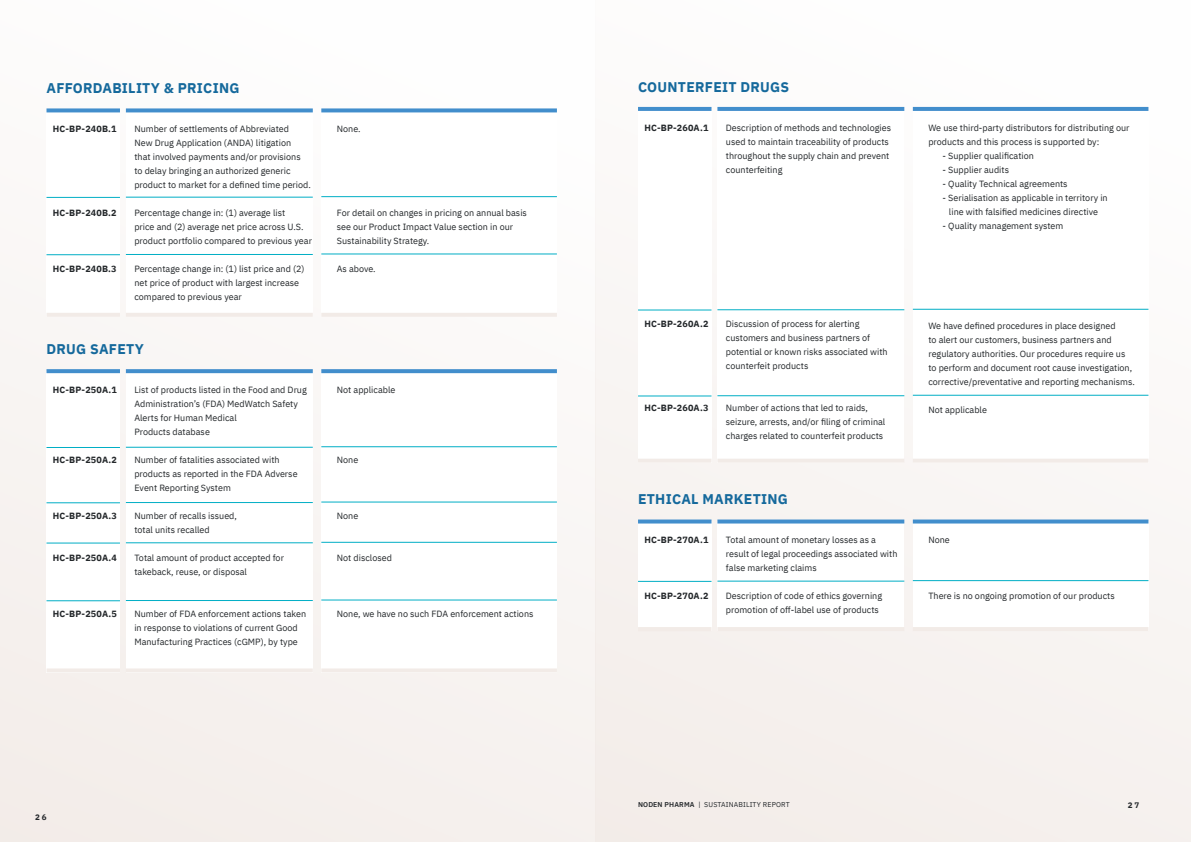
<style>
.page{position:relative;width:1191px;height:842px;background:#fff}
.page>*{position:absolute;margin:0;border:0;box-sizing:border-box;transform-origin:0 0}
.t1{font:700 14px "IBM Plex Sans";letter-spacing:.02em;color:#15699c}
.t2{font:9px/14px "IBM Plex Sans";color:#23272a}
.t3{font:700 9px "IBM Plex Sans";letter-spacing:.02em;color:#23272a}
.t4{font:700 8px "IBM Plex Sans";color:#23272a}
.t5{font:7px "IBM Plex Sans";letter-spacing:.02em;color:#23272a}
.s1{font-weight:600}
</style>
<div class="page">
<div style="left:595px;top:0;width:596px;height:842px;background:linear-gradient(to right,#f7f2f0,#f9f7f5)"></div>
<div style="left:0;top:0;width:595px;height:842px;background:#f9f5f4"></div>
<div style="left:717px;top:109px;width:187px;height:354px;background:#fff"></div>
<div style="left:638px;top:109px;width:73px;height:354px;background:#fff"></div>
<div style="left:913px;top:109px;width:235px;height:354px;background:#fff"></div>
<hr style="left:638px;top:310px;width:73px;height:1px;background:#00aec5">
<hr style="left:638px;top:396px;width:73px;height:1px;background:#00aec5">
<hr style="left:717px;top:309px;width:187px;height:1px;background:#00aec5">
<hr style="left:717px;top:395px;width:187px;height:1px;background:#00aec5">
<hr style="left:913px;top:309px;width:235px;height:1px;background:#00aec5">
<hr style="left:913px;top:395px;width:235px;height:1px;background:#00aec5">
<svg style="left:638px;top:107px;width:73px;height:4px"></svg>
<svg style="left:717px;top:107px;width:187px;height:4px"></svg>
<hr style="left:717px;top:459px;width:187px;height:4px;background:#f2ebe7">
<svg style="left:913px;top:107px;width:235px;height:4px"></svg>
<hr style="left:913px;top:459px;width:235px;height:4px;background:#f2ebe7">
<hr style="left:638px;top:459px;width:73px;height:4px;background:#f2ebe7">
<div style="left:126px;top:110px;width:187px;height:207px;background:#fff"></div>
<div style="left:126px;top:371px;width:187px;height:301px;background:#fff"></div>
<div style="left:46px;top:110px;width:74px;height:207px;background:#fff"></div>
<div style="left:46px;top:371px;width:74px;height:301px;background:#fff"></div>
<div style="left:321px;top:110px;width:236px;height:207px;background:#fff"></div>
<div style="left:321px;top:371px;width:236px;height:301px;background:#fff"></div>
<hr style="left:46px;top:197px;width:74px;height:1px;background:#00aec5">
<hr style="left:46px;top:447px;width:74px;height:1px;background:#00aec5">
<hr style="left:46px;top:254px;width:74px;height:1px;background:#00aec5">
<hr style="left:46px;top:502px;width:74px;height:1px;background:#00aec5">
<hr style="left:46px;top:543px;width:74px;height:1px;background:#00aec5">
<hr style="left:46px;top:600px;width:74px;height:1px;background:#00aec5">
<hr style="left:126px;top:197px;width:187px;height:1px;background:#00aec5">
<hr style="left:126px;top:447px;width:187px;height:1px;background:#00aec5">
<hr style="left:126px;top:254px;width:187px;height:1px;background:#00aec5">
<hr style="left:126px;top:502px;width:187px;height:1px;background:#00aec5">
<hr style="left:126px;top:542px;width:187px;height:1px;background:#00aec5">
<hr style="left:126px;top:600px;width:187px;height:1px;background:#00aec5">
<hr style="left:321px;top:196px;width:236px;height:1px;background:#00aec5">
<hr style="left:321px;top:446px;width:236px;height:1px;background:#00aec5">
<hr style="left:321px;top:254px;width:236px;height:1px;background:#00aec5">
<hr style="left:321px;top:502px;width:236px;height:1px;background:#00aec5">
<hr style="left:321px;top:542px;width:236px;height:1px;background:#00aec5">
<hr style="left:321px;top:600px;width:236px;height:1px;background:#00aec5">
<svg style="left:46px;top:108px;width:74px;height:4px"></svg>
<svg style="left:46px;top:369px;width:74px;height:4px"></svg>
<svg style="left:126px;top:108px;width:187px;height:4px"></svg>
<svg style="left:126px;top:369px;width:187px;height:4px"></svg>
<hr style="left:126px;top:313px;width:187px;height:4px;background:#f2ebe7">
<hr style="left:126px;top:668px;width:187px;height:4px;background:#f2ebe7">
<svg style="left:321px;top:108px;width:236px;height:4px"></svg>
<svg style="left:321px;top:369px;width:236px;height:4px"></svg>
<hr style="left:321px;top:313px;width:236px;height:4px;background:#f2ebe7">
<hr style="left:321px;top:668px;width:236px;height:4px;background:#f2ebe7">
<hr style="left:46px;top:313px;width:74px;height:4px;background:#f2ebe7">
<hr style="left:46px;top:668px;width:74px;height:4px;background:#f2ebe7">
<div style="left:717px;top:521px;width:187px;height:110px;background:#fff"></div>
<div style="left:638px;top:521px;width:73px;height:110px;background:#fff"></div>
<div style="left:913px;top:521px;width:235px;height:110px;background:#fff"></div>
<hr style="left:638px;top:581px;width:73px;height:1px;background:#00aec5">
<hr style="left:717px;top:581px;width:187px;height:1px;background:#00aec5">
<hr style="left:913px;top:580px;width:235px;height:1px;background:#00aec5">
<svg style="left:638px;top:519px;width:73px;height:4px"></svg>
<svg style="left:717px;top:519px;width:187px;height:4px"></svg>
<svg style="left:913px;top:519px;width:235px;height:4px"></svg>
<hr style="left:717px;top:627px;width:187px;height:4px;background:#f2ebe7">
<hr style="left:913px;top:627px;width:235px;height:4px;background:#f2ebe7">
<hr style="left:638px;top:627px;width:73px;height:4px;background:#f2ebe7">
<h1 class="t1" style="left:46px;top:77px;width:194px">AFFORDABILITY &amp; PRICING</h1>
<p class="t3" style="left:53px;top:122px;width:65px">HC-BP-240B.1</p>
<p class="t3" style="left:53px;top:206px;width:65px">HC-BP-240B.2</p>
<p class="t3" style="left:53px;top:262px;width:65px">HC-BP-240B.3</p>
<p class="t2" style="left:134px;top:121px;width:178px">Number of settlements of Abbreviated<br>New Drug Application (ANDA) litigation<br>that involved payments and/or provisions to delay bringing an authorized generic product to market for a defined time period.</p>
<p class="t2" style="left:134px;top:205px;width:179px">Percentage change in: (1) average list<br>price and (2) average net price across U.S. product portfolio compared to previous year</p>
<p class="t2" style="left:134px;top:261px;width:172px">Percentage change in: (1) list price and (2) net price of product with largest increase compared to previous year</p>
<p class="t2" style="left:337px;top:121px;width:25px">None.</p>
<p class="t2" style="left:337px;top:205px;width:192px">For detail on changes in pricing on annual basis see our Product Impact Value section in our<br>Sustainability Strategy.</p>
<p class="t2" style="left:337px;top:261px;width:40px">As above.</p>
<h1 class="t1" style="left:638px;top:76px;width:153px">COUNTERFEIT DRUGS</h1>
<p class="t2" style="left:726px;top:120px;width:167px">Description of methods and technologies used to maintain traceability of products throughout the supply chain and prevent counterfeiting</p>
<p class="t3" style="left:644px;top:120px;width:66px">HC-BP-260A.1</p>
<p class="t2" style="left:928px;top:120px;width:203px">We use third-party distributors for distributing our products and this process is supported by:</p>
<p class="t2" style="left:942px;top:148px;width:93px">- Supplier qualification</p>
<p class="t2" style="left:942px;top:162px;width:68px">- Supplier audits</p>
<p class="t2" style="left:942px;top:176px;width:127px">- Quality Technical agreements</p>
<p class="t2" style="left:942px;top:190px;width:167px;text-align:center">- Serialisation as applicable in territory in line with falsified medicines directive</p>
<p class="t2" style="left:942px;top:218px;width:122px">- Quality management system</p>
<h1 class="t1" style="left:46px;top:338px;width:99px">DRUG SAFETY</h1>
<p class="t3" style="left:53px;top:383px;width:66px">HC-BP-250A.1</p>
<p class="t3" style="left:53px;top:453px;width:66px">HC-BP-250A.2</p>
<p class="t3" style="left:53px;top:509px;width:66px">HC-BP-250A.3</p>
<p class="t3" style="left:53px;top:551px;width:66px">HC-BP-250A.4</p>
<p class="t3" style="left:53px;top:607px;width:66px">HC-BP-250A.5</p>
<p class="t2" style="left:134px;top:382px;width:174px">List of products listed in the Food and Drug<br>Administration’s (FDA) MedWatch Safety<br>Alerts for Human Medical<br>Products database</p>
<p class="t2" style="left:134px;top:452px;width:165px">Number of fatalities associated with products as reported in the FDA Adverse<br>Event Reporting System</p>
<p class="t2" style="left:134px;top:508px;width:104px">Number of recalls issued, total units recalled</p>
<p class="t2" style="left:134px;top:550px;width:151px">Total amount of product accepted for takeback, reuse, or disposal</p>
<p class="t2" style="left:134px;top:606px;width:173px">Number of FDA enforcement actions taken in response to violations of current Good<br>Manufacturing Practices (cGMP), by type</p>
<p class="t2" style="left:337px;top:382px;width:60px">Not applicable</p>
<p class="t2" style="left:337px;top:452px;width:23px">None</p>
<p class="t2" style="left:337px;top:508px;width:23px">None</p>
<p class="t2" style="left:337px;top:550px;width:57px">Not disclosed</p>
<p class="t2" style="left:337px;top:606px;width:198px">None, we have no such FDA enforcement actions</p>
<p class="t3" style="left:644px;top:316px;width:66px">HC-BP-260A.2</p>
<p class="t3" style="left:644px;top:400px;width:66px">HC-BP-260A.3</p>
<p class="t2" style="left:726px;top:316px;width:163px">Discussion of process for alerting customers and business partners of potential or known risks associated with counterfeit products</p>
<p class="t2" style="left:726px;top:400px;width:161px">Number of actions that led to raids, seizure, arrests, and/or filing of criminal charges related to counterfeit products</p>
<h1 class="t1" style="left:638px;top:488px;width:151px">ETHICAL MARKETING</h1>
<p class="t2" style="left:726px;top:532px;width:173px">Total amount of monetary losses as a result of legal proceedings associated with false marketing claims</p>
<p class="t2" style="left:726px;top:588px;width:158px">Description of code of ethics governing promotion of off-label use of products</p>
<p class="t3" style="left:644px;top:533px;width:66px">HC-BP-270A.1</p>
<p class="t3" style="left:644px;top:589px;width:66px">HC-BP-270A.2</p>
<p class="t2" style="left:928px;top:318px;width:208px">We have defined procedures in place designed<br>to alert our customers, business partners and regulatory authorities. Our procedures require us to perform and document root cause investigation, corrective/preventative and reporting mechanisms.</p>
<p class="t2" style="left:928px;top:402px;width:60px">Not applicable</p>
<p class="t2" style="left:928px;top:532px;width:23px">None</p>
<p class="t2" style="left:928px;top:588px;width:188px">There is no ongoing promotion of our products</p>
<p class="t5" style="left:638px;top:799px;width:153px"><span class="s1">NODEN PHARMA</span> | SUSTAINABILITY REPORT</p>
<p class="t4" style="left:1128px;top:799px;width:13px">27</p>
<p class="t4" style="left:35px;top:811px;width:13px">26</p>
</div>
